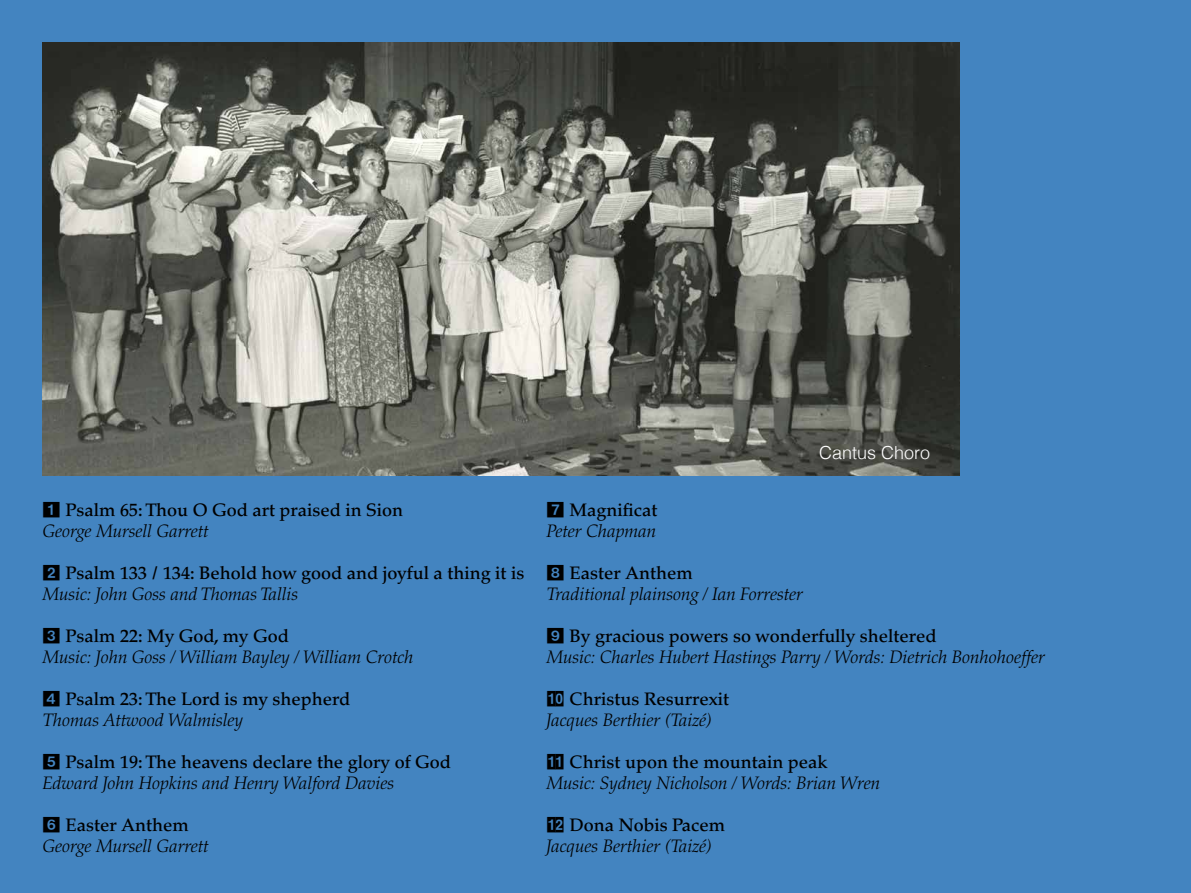
<style>
.page{position:relative;width:1191px;height:893px;background:#4384c0}
.page>*{position:absolute;margin:0;border:0;box-sizing:border-box;transform-origin:0 0}
.t1{font:italic 300 18px/21px "Palatino";color:#000}
.t2{font:500 18px/21px "Palatino";color:#000}
.t3{font:300 18px "Helvetica";color:#fff}
.s1{font-family:"Format Pi One S Si";font-weight:400}
.s2{font-weight:300;font-style:italic}
.s3{font-family:"Format Pi One S Si";font-weight:400;font-style:normal}
.s4{font-weight:500;font-style:normal}
</style>
<div class="page">
<img style="left:43px;top:43px;width:916px;height:432px">
<p class="t2" style="left:43px;top:500px;width:362px"><span class="s1">1</span> Psalm 65: Thou O God art praised in Sion<br><span class="s2">George Mursell Garrett</span></p>
<p class="t2" style="left:43px;top:563px;width:483px"><span class="s1">2</span> Psalm 133 / 134: Behold how good and joyful a thing it is<br><span class="s2">Music: John Goss and Thomas Tallis</span></p>
<p class="t1" style="left:43px;top:626px;width:372px"><span class="s3">3</span> <span class="s4">Psalm 22: My God, my God<br></span>Music: John Goss / William Bayley / William Crotch</p>
<p class="t2" style="left:43px;top:689px;width:309px"><span class="s1">4</span> Psalm 23: The Lord is my shepherd<br><span class="s2">Thomas Attwood Walmisley</span></p>
<p class="t2" style="left:43px;top:752px;width:410px"><span class="s1">5</span> Psalm 19: The heavens declare the glory of God<br><span class="s2">Edward John Hopkins and Henry Walford Davies</span></p>
<p class="t1" style="left:43px;top:815px;width:167px"><span class="s3">6</span> <span class="s4">Easter Anthem<br></span>George Mursell Garrett</p>
<p class="t3" style="left:819px;top:438px;width:113px">Cantus Choro</p>
<p class="t1" style="left:546px;top:500px;width:112px"><span class="s3">7</span> <span class="s4">Magnificat<br></span>Peter Chapman</p>
<p class="t1" style="left:546px;top:563px;width:258px"><span class="s3">8</span> <span class="s4">Easter Anthem<br></span>Traditional plainsong / Ian Forrester</p>
<p class="t1" style="left:546px;top:626px;width:500px"><span class="s3">9</span> <span class="s4">By gracious powers so wonderfully sheltered<br></span>Music: Charles Hubert Hastings Parry / Words: Dietrich Bonhohoeffer</p>
<p class="t1" style="left:546px;top:689px;width:184px"><span class="s3">q0</span> <span class="s4">Christus Resurrexit<br></span>Jacques Berthier (Taizé)</p>
<p class="t1" style="left:546px;top:752px;width:335px"><span class="s3">qa</span> <span class="s4">Christ upon the mountain peak<br></span>Music: Sydney Nicholson / Words: Brian Wren</p>
<p class="t1" style="left:546px;top:815px;width:180px"><span class="s3">qs</span> <span class="s4">Dona Nobis Pacem<br></span>Jacques Berthier (Taizé)</p>
</div>
